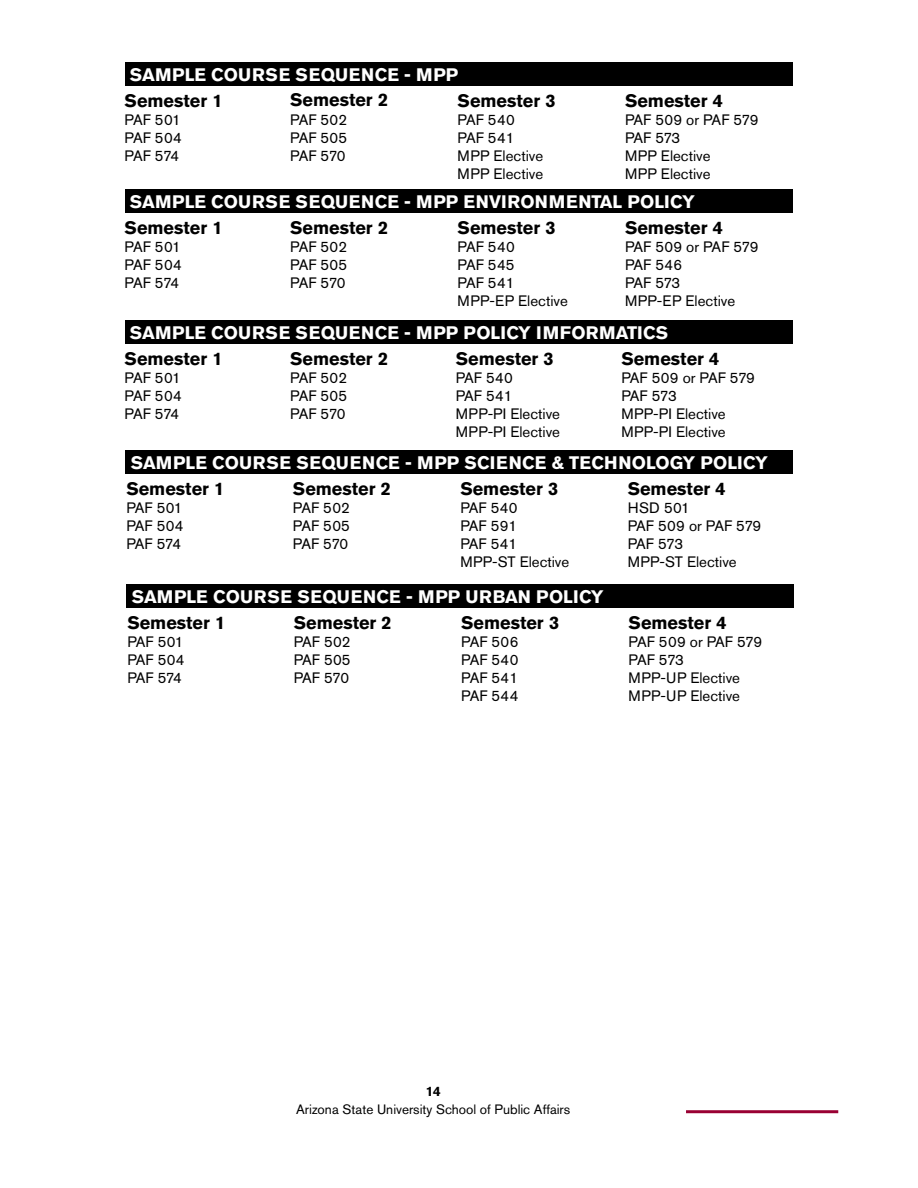
<style>
.page{position:relative;width:918px;height:1188px;background:#fff}
.page>*{position:absolute;margin:0;border:0;box-sizing:border-box;transform-origin:0 0}
.t1{font:700 18px "Akzidenz Grotesk Pro";letter-spacing:.01em;color:#fff}
.t2{font:700 18px "Akzidenz Grotesk Pro";color:#000}
.t3{font:15px/18px "Akzidenz Grotesk Pro";color:#000;text-align:justify}
.t4{font:13.5px "Akzidenz Grotesk Pro";color:#000}
.t5{font:700 13.5px "Akzidenz Grotesk Pro";color:#000}
</style>
<div class="page">
<hr style="left:686px;top:1110px;width:152px;height:3px;background:#903">
<div style="left:125px;top:62px;width:667px;height:24px;background:#000"></div>
<div style="left:125px;top:190px;width:667px;height:23px;background:#000"></div>
<div style="left:125px;top:320px;width:667px;height:24px;background:#000"></div>
<div style="left:126px;top:451px;width:667px;height:23px;background:#000"></div>
<div style="left:126px;top:584px;width:668px;height:24px;background:#000"></div>
<p class="t1" style="left:130px;top:63px;width:330px">SAMPLE COURSE SEQUENCE - MPP</p>
<p class="t2" style="left:125px;top:89px;width:99px">Semester 1</p>
<p class="t3" style="left:125px;top:110px;width:59px">PAF 501<br>PAF 504<br>PAF 574</p>
<p class="t1" style="left:130px;top:190px;width:567px">SAMPLE COURSE SEQUENCE - MPP ENVIRONMENTAL POLICY</p>
<p class="t2" style="left:290px;top:89px;width:99px">Semester 2</p>
<p class="t3" style="left:290px;top:110px;width:58px">PAF 502<br>PAF 505<br>PAF 570</p>
<p class="t2" style="left:458px;top:89px;width:99px">Semester 3</p>
<p class="t3" style="left:458px;top:110px;width:87px;text-align:left">PAF 540<br>PAF 541<br>MPP Elective<br>MPP Elective</p>
<p class="t2" style="left:625px;top:89px;width:99px">Semester 4</p>
<p class="t3" style="left:625px;top:110px;width:135px;text-align:left">PAF 509 or PAF 579<br>PAF 573<br>MPP Elective<br>MPP Elective</p>
<p class="t2" style="left:125px;top:216px;width:99px">Semester 1</p>
<p class="t3" style="left:125px;top:238px;width:59px">PAF 501<br>PAF 504<br>PAF 574</p>
<p class="t2" style="left:625px;top:216px;width:99px">Semester 4</p>
<p class="t3" style="left:625px;top:238px;width:135px;text-align:left">PAF 509 or PAF 579<br>PAF 546<br>PAF 573<br>MPP-EP Elective</p>
<p class="t1" style="left:130px;top:321px;width:540px">SAMPLE COURSE SEQUENCE - MPP POLICY IMFORMATICS</p>
<p class="t2" style="left:125px;top:347px;width:99px">Semester 1</p>
<p class="t3" style="left:125px;top:368px;width:59px">PAF 501<br>PAF 504<br>PAF 574</p>
<p class="t2" style="left:290px;top:216px;width:99px">Semester 2</p>
<p class="t3" style="left:290px;top:238px;width:58px">PAF 502<br>PAF 505<br>PAF 570</p>
<p class="t2" style="left:458px;top:216px;width:99px">Semester 3</p>
<p class="t3" style="left:458px;top:238px;width:112px;text-align:left">PAF 540<br>PAF 545<br>PAF 541<br>MPP-EP Elective</p>
<p class="t2" style="left:621px;top:347px;width:99px">Semester 4</p>
<p class="t3" style="left:621px;top:368px;width:135px;text-align:left">PAF 509 or PAF 579<br>PAF 573<br>MPP-PI Elective<br>MPP-PI Elective</p>
<p class="t1" style="left:131px;top:451px;width:639px">SAMPLE COURSE SEQUENCE - MPP SCIENCE &amp; TECHNOLOGY POLICY</p>
<p class="t2" style="left:126px;top:477px;width:99px">Semester 1</p>
<p class="t3" style="left:126px;top:499px;width:59px">PAF 501<br>PAF 504<br>PAF 574</p>
<p class="t2" style="left:290px;top:347px;width:99px">Semester 2</p>
<p class="t3" style="left:290px;top:368px;width:58px">PAF 502<br>PAF 505<br>PAF 570</p>
<p class="t2" style="left:456px;top:347px;width:99px">Semester 3</p>
<p class="t3" style="left:456px;top:368px;width:106px;text-align:left">PAF 540<br>PAF 541<br>MPP-PI Elective<br>MPP-PI Elective</p>
<p class="t2" style="left:293px;top:477px;width:99px">Semester 2</p>
<p class="t3" style="left:293px;top:499px;width:58px">PAF 502<br>PAF 505<br>PAF 570</p>
<p class="t2" style="left:460px;top:477px;width:99px">Semester 3</p>
<p class="t3" style="left:460px;top:499px;width:111px;text-align:left">PAF 540<br>PAF 591<br>PAF 541<br>MPP-ST Elective</p>
<p class="t2" style="left:628px;top:477px;width:99px">Semester 4</p>
<p class="t3" style="left:628px;top:499px;width:135px;text-align:left">HSD 501<br>PAF 509 or PAF 579<br>PAF 573<br>MPP-ST Elective</p>
<p class="t1" style="left:132px;top:585px;width:474px">SAMPLE COURSE SEQUENCE - MPP URBAN POLICY</p>
<p class="t2" style="left:127px;top:611px;width:99px">Semester 1</p>
<p class="t3" style="left:127px;top:632px;width:59px">PAF 501<br>PAF 504<br>PAF 574</p>
<p class="t2" style="left:294px;top:611px;width:99px">Semester 2</p>
<p class="t3" style="left:294px;top:632px;width:58px">PAF 502<br>PAF 505<br>PAF 570</p>
<p class="t2" style="left:461px;top:611px;width:99px">Semester 3</p>
<p class="t3" style="left:461px;top:632px;width:59px">PAF 506<br>PAF 540<br>PAF 541<br>PAF 544</p>
<p class="t2" style="left:629px;top:611px;width:99px">Semester 4</p>
<p class="t3" style="left:629px;top:632px;width:135px;text-align:left">PAF 509 or PAF 579<br>PAF 573<br>MPP-UP Elective<br>MPP-UP Elective</p>
<p class="t5" style="left:426px;top:1082px;width:16px">14</p>
<p class="t4" style="left:296px;top:1100px;width:276px">Arizona State University School of Public Affairs</p>
</div>
